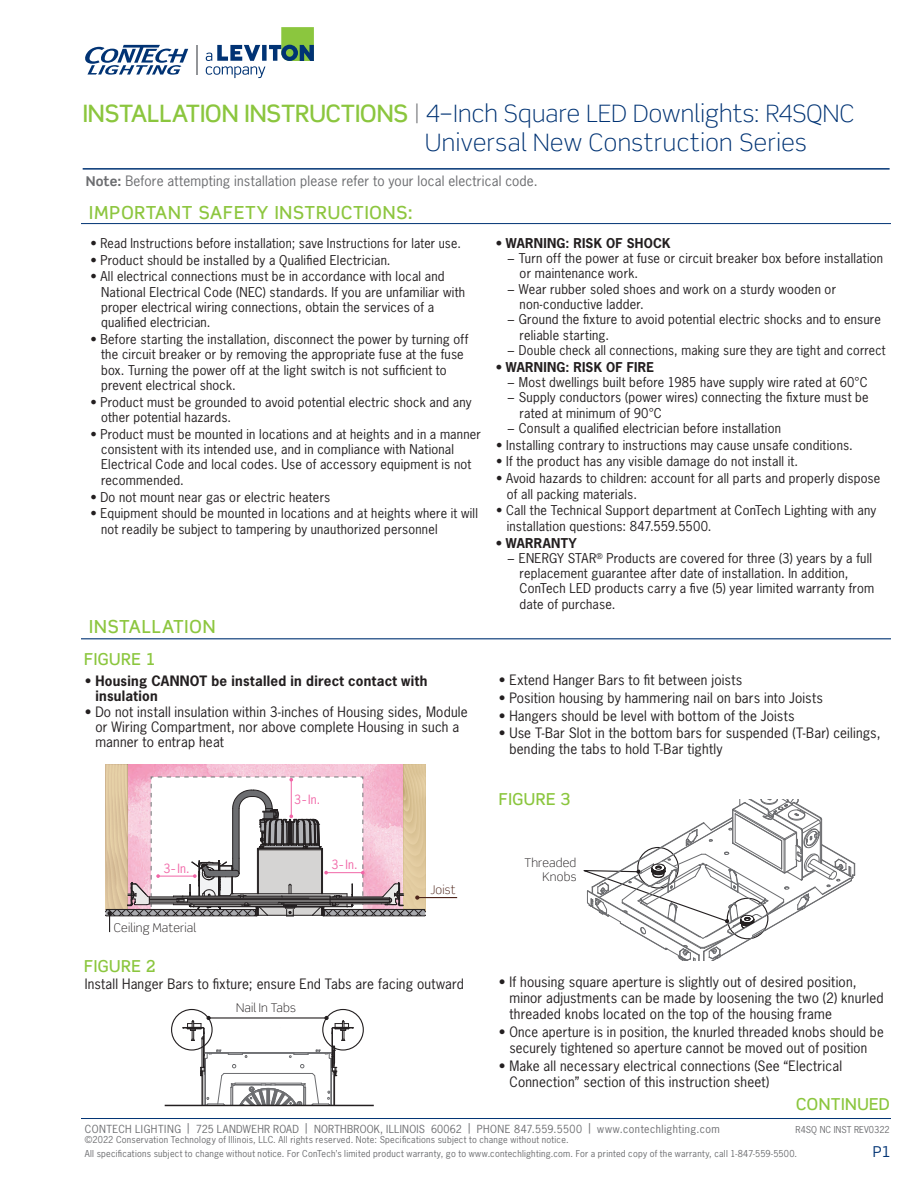
<style>
.page{position:relative;width:918px;height:1188px;background:#fff}
.page>*{position:absolute;margin:0;border:0;box-sizing:border-box;transform-origin:0 0}
.t1{font:300 24px/28.5px "Scene Std";letter-spacing:.02em;color:#013374}
.t2{font:500 18px "Scene Std";letter-spacing:.05em;color:#8dc63f}
.t3{font:500 16.5px "Scene Std";letter-spacing:.025em;color:#8bc63e}
.t4{font:15px "Scene Std";color:#013374}
.t5{font:13.5px/16.2px "News Gothic Std";letter-spacing:.015em;color:#231f20}
.t6{font:13.5px "News Gothic Std";letter-spacing:.015em;color:#6c6d70}
.t7{font:700 13.5px/15px "News Gothic Std";letter-spacing:.02em;color:#231f20}
.t8{font:12.75px/15.3px "News Gothic Std";letter-spacing:.015em;color:#231f20}
.t9{font:700 12.75px "News Gothic Std";letter-spacing:.02em;color:#231f20}
.t10{font:300 12px/13.5px "Scene Std";letter-spacing:.015em;color:#231f20;text-align:right}
.t11{font:12px "News Gothic Std";color:#f166a7}
.t12{font:300 12px "Scene Std";letter-spacing:.015em;color:#4d241a}
.t13{font:10.5px "News Gothic Std";letter-spacing:.035em;color:#6c6d70}
.t14{font:9px/13.2px "News Gothic Std";letter-spacing:.025em;color:#6c6d70}
.t15{font:9px "News Gothic Std";color:#6c6d70}
.s1{font-weight:500;color:#8bc63e}
.s2{color:#76787b}
.s3{font-family:"Scene Std";font-weight:700}
.s4{font-weight:400}
</style>
<div class="page">
<hr style="left:81px;top:1118px;width:810px;height:1px;background:#013374">
<hr style="left:196px;top:45px;width:2px;height:29px;background:#939598">
<svg style="left:206px;top:27px;width:108px;height:51px"></svg>
<svg style="left:85px;top:45px;width:103px;height:30px"></svg>
<hr style="left:83px;top:168px;width:807px;height:2px;background:#013374">
<hr style="left:81px;top:223px;width:810px;height:1px;background:#013374">
<hr style="left:81px;top:638px;width:810px;height:1px;background:#013374">
<hr style="left:417px;top:897px;width:40px;height:1px;background:#4d241a">
<svg style="left:105px;top:764px;width:321px;height:168px"></svg>
<div style="left:171px;top:1009px;width:42px;height:42px;border:1px solid #231f20;border-radius:50%"></div>
<div style="left:322px;top:1009px;width:42px;height:42px;border:1px solid #231f20;border-radius:50%"></div>
<svg style="left:183px;top:1016px;width:171px;height:91px"></svg>
<hr style="left:165px;top:1105px;width:209px;height:1px;background:#231f20">
<svg style="left:583px;top:800px;width:272px;height:161px"></svg>
<h1 class="t1" style="left:425px;top:100px;width:430px;text-indent:-342px"><span class="s1">INSTALLATION INSTRUCTIONS</span> <span class="s2">|</span> 4-Inch Square LED Downlights: R4SQNC<br>Universal New Construction Series</h1>
<p class="t6" style="left:86px;top:172px;width:454px"><span class="s3">Note:</span> Before attempting installation please refer to your local electrical code.</p>
<h2 class="t2" style="left:89px;top:202px;width:325px">IMPORTANT SAFETY INSTRUCTIONS:</h2>
<p class="t8" style="left:90px;top:235px;width:372px">• Read Instructions before installation; save Instructions for later use.</p>
<p class="t8" style="left:90px;top:252px;width:302px">• Product should be installed by a Qualified Electrician.</p>
<p class="t8" style="left:101px;top:269px;width:366px;text-indent:-11px">• All electrical connections must be in accordance with local and National Electrical Code (NEC) standards. If you are unfamiliar with proper electrical wiring connections, obtain the services of a qualified electrician.</p>
<p class="t8" style="left:101px;top:332px;width:369px;text-indent:-11px">• Before starting the installation, disconnect the power by turning off the circuit breaker or by removing the appropriate fuse at the fuse box. Turning the power off at the light switch is not sufficient to prevent electrical shock.</p>
<p class="t8" style="left:101px;top:394px;width:372px;text-indent:-11px">• Product must be grounded to avoid potential electric shock and any other potential hazards.</p>
<p class="t8" style="left:101px;top:426px;width:381px;text-indent:-11px">• Product must be mounted in locations and at heights and in a manner consistent with its intended use, and in compliance with National Electrical Code and local codes. Use of accessory equipment is not recommended.</p>
<p class="t8" style="left:90px;top:489px;width:241px">• Do not mount near gas or electric heaters</p>
<p class="t8" style="left:101px;top:506px;width:378px;text-indent:-11px">• Equipment should be mounted in locations and at heights where it will not readily be subject to tampering by unauthorized personnel</p>
<h2 class="t2" style="left:89px;top:615px;width:128px">INSTALLATION</h2>
<p class="t3" style="left:84px;top:649px;width:73px">FIGURE 1</p>
<p class="t7" style="left:95px;top:673px;width:333px;text-indent:-11px"><span class="s4">•</span> Housing CANNOT be installed in direct contact with insulation</p>
<p class="t5" style="left:95px;top:705px;width:374px;line-height:15px;text-indent:-11px">• Do not install insulation within 3-inches of Housing sides, Module or Wiring Compartment, nor above complete Housing in such a manner to entrap heat</p>
<p class="t11" style="left:294px;top:792px;width:28px">3-In.</p>
<p class="t9" style="left:496px;top:235px;width:176px">• WARNING: RISK OF SHOCK</p>
<p class="t8" style="left:507px;top:251px;width:378px">− Turn off the power at fuse or circuit breaker box before installation</p>
<p class="t8" style="left:520px;top:266px;width:120px">or maintenance work.</p>
<p class="t8" style="left:507px;top:281px;width:331px">− Wear rubber soled shoes and work on a sturdy wooden or</p>
<p class="t8" style="left:520px;top:296px;width:126px">non-conductive ladder.</p>
<p class="t8" style="left:507px;top:312px;width:376px">− Ground the fixture to avoid potential electric shocks and to ensure</p>
<p class="t8" style="left:520px;top:327px;width:91px">reliable starting.</p>
<p class="t8" style="left:507px;top:342px;width:380px">− Double check all connections, making sure they are tight and correct</p>
<p class="t9" style="left:496px;top:358px;width:159px">• WARNING: RISK OF FIRE</p>
<p class="t8" style="left:507px;top:374px;width:362px">− Most dwellings built before 1985 have supply wire rated at 60°C</p>
<p class="t8" style="left:507px;top:390px;width:363px">− Supply conductors (power wires) connecting the fixture must be</p>
<p class="t8" style="left:520px;top:405px;width:144px">rated at minimum of 90°C</p>
<p class="t8" style="left:507px;top:420px;width:276px">− Consult a qualified electrician before installation</p>
<p class="t8" style="left:496px;top:437px;width:358px">• Installing contrary to instructions may cause unsafe conditions.</p>
<p class="t8" style="left:496px;top:454px;width:304px">• If the product has any visible damage do not install it.</p>
<p class="t8" style="left:507px;top:471px;width:375px;text-indent:-11px">• Avoid hazards to children: account for all parts and properly dispose of all packing materials.</p>
<p class="t8" style="left:507px;top:503px;width:371px;text-indent:-11px">• Call the Technical Support department at ConTech Lighting with any installation questions: 847.559.5500.</p>
<p class="t9" style="left:496px;top:534px;width:82px">• WARRANTY</p>
<p class="t8" style="left:507px;top:550px;width:367px">− ENERGY STAR<sup>®</sup> Products are covered for three (3) years by a full</p>
<p class="t8" style="left:520px;top:566px;width:330px">replacement guarantee after date of installation. In addition,</p>
<p class="t8" style="left:520px;top:581px;width:356px">ConTech LED products carry a five (5) year limited warranty from</p>
<p class="t8" style="left:520px;top:596px;width:97px">date of purchase.</p>
<p class="t5" style="left:499px;top:672px;width:245px">• Extend Hanger Bars to fit between joists</p>
<p class="t5" style="left:499px;top:690px;width:326px">• Position housing by hammering nail on bars into Joists</p>
<p class="t5" style="left:499px;top:707px;width:297px">• Hangers should be level with bottom of the Joists</p>
<p class="t5" style="left:510px;top:725px;width:373px;text-indent:-11px">• Use T-Bar Slot in the bottom bars for suspended (T-Bar) ceilings, bending the tabs to hold T-Bar tightly</p>
<p class="t3" style="left:499px;top:789px;width:73px">FIGURE 3</p>
<p class="t11" style="left:163px;top:860px;width:28px">3-In.</p>
<p class="t11" style="left:331px;top:857px;width:28px">3-In.</p>
<p class="t10" style="left:114px;top:921px;width:84px">Ceiling Material</p>
<p class="t3" style="left:84px;top:956px;width:73px">FIGURE 2</p>
<p class="t12" style="left:431px;top:883px;width:27px">Joist</p>
<p class="t5" style="left:85px;top:976px;width:381px">Install Hanger Bars to fixture; ensure End Tabs are facing outward</p>
<p class="t10" style="left:236px;top:1001px;width:61px">Nail In Tabs</p>
<p class="t10" style="left:524px;top:856px;width:53px">Threaded<br>Knobs</p>
<p class="t5" style="left:510px;top:973px;width:376px;text-indent:-11px">• If housing square aperture is slightly out of desired position, minor adjustments can be made by loosening the two (2) knurled threaded knobs located on the top of the housing frame</p>
<p class="t5" style="left:499px;top:1023px;width:386px;text-align:center">• Once aperture is in position, the knurled threaded knobs should be securely tightened so aperture cannot be moved out of position</p>
<p class="t5" style="left:510px;top:1057px;width:334px;text-indent:-11px">• Make all necessary electrical connections (See “Electrical<br>Connection” section of this instruction sheet)</p>
<p class="t3" style="left:796px;top:1094px;width:95px">CONTINUED</p>
<p class="t13" style="left:85px;top:1122px;width:637px">CONTECH LIGHTING | 725 LANDWEHR ROAD | NORTHBROOK, ILLINOIS 60062 | PHONE 847.559.5500 | www.contechlighting.com</p>
<p class="t15" style="left:796px;top:1123px;width:96px">R4SQ NC INST REV0322</p>
<p class="t14" style="left:85px;top:1133px;width:714px">©2022 Conservation Technology of Illinois, LLC. All rights reserved. Note: Specifications subject to change without notice.<br>All specifications subject to change without notice. For ConTech’s limited product warranty, go to www.contechlighting.com. For a printed copy of the warranty, call 1-847-559-5500.</p>
<p class="t4" style="left:873px;top:1142px;width:20px">P1</p>
</div>
